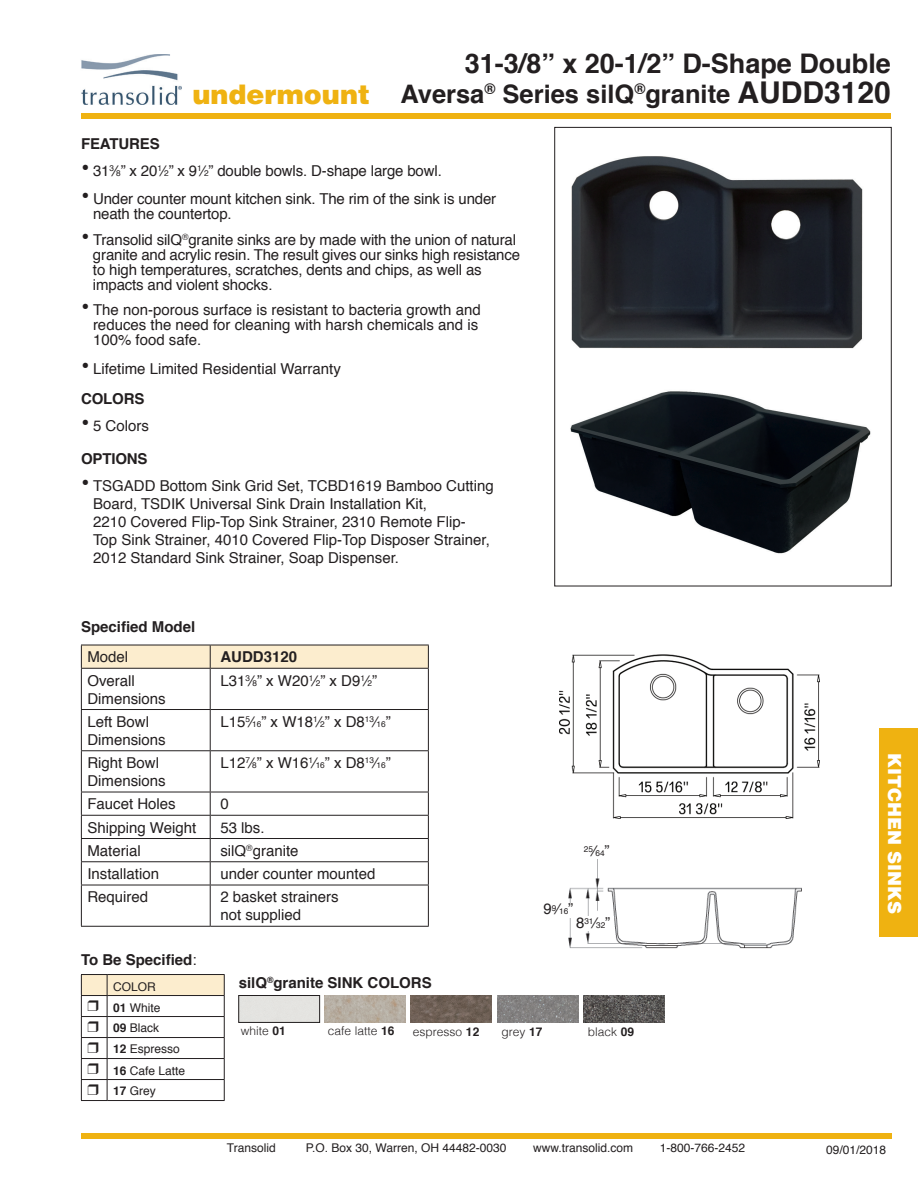
<style>
.page{position:relative;width:918px;height:1188px;background:#fff}
.page>*{position:absolute;margin:0;border:0;box-sizing:border-box;transform-origin:0 0}
.t1{font:700 27px "Helvetica";color:#231f20}
.t2{font:900 27px "Helvetica";color:#efb211}
.t3{font:700 25.5px "Helvetica";color:#231f20}
.t4{font:900 18px "Helvetica";color:#fff}
.t5{font:15px/18px "Helvetica";color:#231f20}
.t6{font:700 15px "Helvetica";color:#231f20}
.t7{font:12px/21px "Helvetica";color:#231f20}
.t8{font:300 12px "Helvetica";color:#231f20}
.t9{font:8.25px "Helvetica";color:#231f20}
.s1{font-size:30px}
.s2{font-size:24px}
.s3{font-size:8.25px}
.s4{font-weight:700}
.s5{font-weight:400}
.s6{font-size:15px}
</style>
<div class="page">
<img style="left:81px;top:55px;width:100px;height:50px">
<img style="left:571px;top:156px;width:292px;height:193px">
<div style="left:81px;top:113px;width:810px;height:5px;background:#efb211"></div>
<div style="left:81px;top:1134px;width:810px;height:5px;background:#efb211"></div>
<hr style="left:81px;top:668px;width:129px;height:1px;background:#231f20">
<hr style="left:81px;top:669px;width:1px;height:40px;background:#231f20">
<hr style="left:81px;top:710px;width:1px;height:40px;background:#231f20">
<hr style="left:81px;top:751px;width:1px;height:41px;background:#231f20">
<hr style="left:81px;top:792px;width:129px;height:1px;background:#231f20">
<hr style="left:81px;top:815px;width:129px;height:1px;background:#231f20">
<hr style="left:81px;top:838px;width:129px;height:1px;background:#231f20">
<hr style="left:81px;top:861px;width:129px;height:1px;background:#231f20">
<svg style="left:81px;top:792px;width:1px;height:93px"></svg>
<hr style="left:81px;top:885px;width:129px;height:1px;background:#231f20">
<hr style="left:81px;top:885px;width:1px;height:41px;background:#231f20">
<hr style="left:81px;top:926px;width:129px;height:1px;background:#231f20">
<hr style="left:210px;top:668px;width:219px;height:1px;background:#231f20">
<hr style="left:210px;top:669px;width:1px;height:40px;background:#231f20">
<hr style="left:428px;top:669px;width:1px;height:40px;background:#231f20">
<hr style="left:210px;top:710px;width:1px;height:40px;background:#231f20">
<hr style="left:428px;top:710px;width:1px;height:40px;background:#231f20">
<hr style="left:210px;top:751px;width:1px;height:41px;background:#231f20">
<hr style="left:428px;top:751px;width:1px;height:41px;background:#231f20">
<hr style="left:210px;top:792px;width:219px;height:1px;background:#231f20">
<hr style="left:210px;top:815px;width:219px;height:1px;background:#231f20">
<hr style="left:210px;top:838px;width:219px;height:1px;background:#231f20">
<hr style="left:210px;top:861px;width:219px;height:1px;background:#231f20">
<svg style="left:210px;top:792px;width:1px;height:93px"></svg>
<svg style="left:428px;top:792px;width:1px;height:93px"></svg>
<hr style="left:210px;top:885px;width:219px;height:1px;background:#231f20">
<hr style="left:210px;top:885px;width:1px;height:41px;background:#231f20">
<hr style="left:428px;top:885px;width:1px;height:41px;background:#231f20">
<hr style="left:210px;top:926px;width:219px;height:1px;background:#231f20">
<svg style="left:81px;top:645px;width:348px;height:23px;background:#f3e4c7"></svg>
<hr style="left:81px;top:709px;width:129px;height:1px;background:#231f20">
<hr style="left:210px;top:709px;width:219px;height:1px;background:#231f20">
<hr style="left:81px;top:750px;width:129px;height:1px;background:#231f20">
<hr style="left:210px;top:750px;width:219px;height:1px;background:#231f20">
<div style="left:880px;top:729px;width:38px;height:208px;background:#efb211"></div>
<img style="left:568px;top:859px;width:234px;height:90px">
<div style="left:540px;top:903px;width:37px;height:15px;background:#fff"></div>
<div style="left:572px;top:917px;width:42px;height:14px;background:#fff"></div>
<img style="left:559px;top:654px;width:260px;height:165px">
<img style="left:570px;top:391px;width:301px;height:163px">
<img style="left:325px;top:995px;width:81px;height:27px">
<img style="left:411px;top:995px;width:81px;height:27px">
<div style="left:239px;top:995px;width:81px;height:27px;border:1px solid #231f20"></div>
<img style="left:497px;top:995px;width:81px;height:27px">
<img style="left:583px;top:995px;width:81px;height:27px">
<svg style="left:81px;top:974px;width:144px;height:127px"></svg>
<h1 class="t2" style="left:192px;top:77px;width:179px">undermount</h1>
<h1 class="t1" style="left:465px;top:41px;width:428px">31-3/8” x 20-1/2” D-Shape Double</h1>
<h2 class="t3" style="left:400px;top:73px;width:492px">Aversa<sup>®</sup> Series silQ<sup>®</sup>granite <span class="s1">AUDD3120</span></h2>
<p class="t6" style="left:81px;top:131px;width:80px">FEATURES</p>
<p class="t5" style="left:81px;top:162px;width:362px"><span class="s2">•</span> 31<sup>3</sup>⁄<span class="s3">8</span>” x 20<sup>1</sup>⁄<span class="s3">2</span>” x 9<sup>1</sup>⁄<span class="s3">2</span>” double bowls. D-shape large bowl.</p>
<p class="t5" style="left:93px;top:192px;width:405px;line-height:15px;text-indent:-12px"><span class="s2">•</span> Under counter mount kitchen sink. The rim of the sink is under neath the countertop.</p>
<p class="t5" style="left:93px;top:232px;width:429px;line-height:15px;text-indent:-12px"><span class="s2">•</span> Transolid silQ<sup>®</sup>granite sinks are by made with the union of natural granite and acrylic resin. The result gives our sinks high resistance to high temperatures, scratches, dents and chips, as well as impacts and violent shocks.</p>
<p class="t5" style="left:93px;top:303px;width:389px;line-height:15px;text-indent:-12px"><span class="s2">•</span> The non-porous surface is resistant to bacteria growth and reduces the need for cleaning with harsh chemicals and is<br>100% food safe.</p>
<p class="t5" style="left:81px;top:354px;width:261px;line-height:30px"><span class="s2">•</span> Lifetime Limited Residential Warranty<br><span class="s4">COLORS</span></p>
<p class="t5" style="left:81px;top:417px;width:69px"><span class="s2">•</span> 5 Colors</p>
<p class="t6" style="left:81px;top:446px;width:68px">OPTIONS</p>
<p class="t5" style="left:93px;top:477px;width:402px;text-indent:-12px"><span class="s2">•</span> TSGADD Bottom Sink Grid Set, TCBD1619 Bamboo Cutting Board, TSDIK Universal Sink Drain Installation Kit,<br>2210 Covered Flip-Top Sink Strainer, 2310 Remote Flip-<br>Top Sink Strainer, 4010 Covered Flip-Top Disposer Strainer, 2012 Standard Sink Strainer, Soap Dispenser.</p>
<p class="t6" style="left:81px;top:615px;width:116px">Specified Model</p>
<p class="t5" style="left:87px;top:648px;width:42px">Model</p>
<p class="t6" style="left:220px;top:645px;width:78px">AUDD3120</p>
<p class="t5" style="left:87px;top:672px;width:80px">Overall<br>Dimensions</p>
<p class="t5" style="left:220px;top:672px;width:158px">L31<sup>3</sup>⁄<span class="s3">8</span>” x W20<sup>1</sup>⁄<span class="s3">2</span>” x D9<sup>1</sup>⁄<span class="s3">2</span>”</p>
<p class="t5" style="left:87px;top:713px;width:80px">Left Bowl<br>Dimensions</p>
<p class="t5" style="left:220px;top:713px;width:172px">L15<sup>5</sup>⁄<span class="s3">16</span>” x W18<sup>1</sup>⁄<span class="s3">2</span>” x D8<sup>13</sup>⁄<span class="s3">16</span>”</p>
<p class="t5" style="left:87px;top:754px;width:80px">Right Bowl<br>Dimensions</p>
<p class="t5" style="left:220px;top:754px;width:172px">L12<sup>7</sup>⁄<span class="s3">8</span>” x W16<sup>1</sup>⁄<span class="s3">16</span>” x D8<sup>13</sup>⁄<span class="s3">16</span>”</p>
<p class="t5" style="left:87px;top:795px;width:90px">Faucet Holes</p>
<p class="t5" style="left:220px;top:795px;width:10px">0</p>
<p class="t5" style="left:87px;top:819px;width:110px">Shipping Weight</p>
<p class="t5" style="left:220px;top:819px;width:46px">53 lbs.</p>
<p class="t5" style="left:87px;top:842px;width:55px">Material</p>
<p class="t5" style="left:220px;top:842px;width:80px">silQ<sup>®</sup>granite</p>
<p class="t5" style="left:87px;top:865px;width:73px">Installation</p>
<p class="t5" style="left:220px;top:865px;width:157px">under counter mounted</p>
<p class="t5" style="left:87px;top:888px;width:62px">Required</p>
<p class="t5" style="left:220px;top:888px;width:120px">2 basket strainers not supplied</p>
<p class="t6" style="left:81px;top:948px;width:117px">To Be Specified<span class="s5">:</span></p>
<p class="t9" style="left:584px;top:845px;width:27px">25<span class="s6">⁄</span>64<span class="s6">”</span></p>
<p class="t5" style="left:544px;top:901px;width:31px">9<sup>9</sup>⁄<span class="s3">16</span>”</p>
<p class="t9" style="left:576px;top:917px;width:36px"><span class="s6">8</span>31<span class="s6">⁄</span>32<span class="s6">”</span></p>
<p class="t7" style="left:113px;top:977px;width:49px">COLOR<br><span class="s4">01</span> White</p>
<p class="t7" style="left:113px;top:1017px;width:68px"><span class="s4">09</span> Black<br><span class="s4">12</span> Espresso</p>
<p class="t7" style="left:113px;top:1061px;width:74px;line-height:19.5px"><span class="s4">16</span> Cafe Latte<br><span class="s4">17</span> Grey</p>
<p class="t6" style="left:239px;top:970px;width:195px">silQ<sup>®</sup>granite SINK COLORS</p>
<p class="t8" style="left:241px;top:1020px;width:47px">white <span class="s4">01</span></p>
<p class="t8" style="left:328px;top:1020px;width:68px">cafe latte <span class="s4">16</span></p>
<p class="t8" style="left:413px;top:1022px;width:68px">espresso <span class="s4">12</span></p>
<p class="t8" style="left:502px;top:1022px;width:43px">grey <span class="s4">17</span></p>
<p class="t8" style="left:588px;top:1022px;width:48px">black <span class="s4">09</span></p>
<p class="t7" style="left:227px;top:1138px;width:50px">Transolid</p>
<p class="t7" style="left:306px;top:1138px;width:202px">P.O. Box 30, Warren, OH 44482-0030</p>
<p class="t7" style="left:533px;top:1138px;width:102px">www.transolid.com</p>
<p class="t7" style="left:660px;top:1138px;width:87px">1-800-766-2452</p>
<p class="t4" style="left:906px;top:753px;width:162px;rotate:90deg">KITCHEN SINKS</p>
<p class="t7" style="left:826px;top:1139px;width:62px">09/01/2018</p>
</div>
